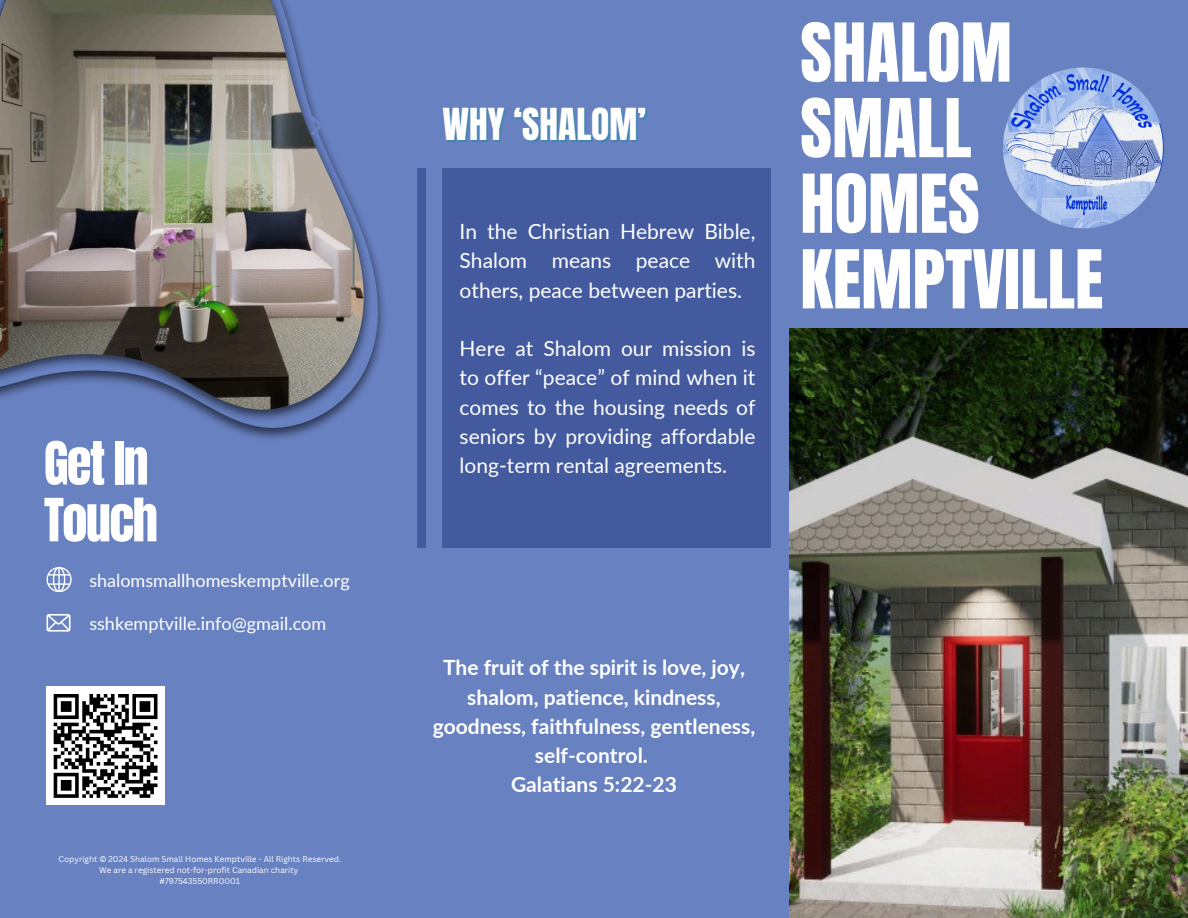
<style>
.page{position:relative;width:1188px;height:918px;background:#6881c1}
.page>*{position:absolute;margin:0;border:0;box-sizing:border-box;transform-origin:0 0}
.t1{font:68.85px/75.6px "Anton";color:#fff}
.t2{font:50.7px/56.8px "Anton";letter-spacing:-.035em;color:#fff}
.t3{font:37.5px "Anton";color:#fff}
.t4{font:21px/29.2px "Lato";color:#fff;text-align:justify}
.t5{font:700 21px/29.2px "Lato";color:#fff;text-align:center}
.t6{font:18px "Lato";color:#fff}
.t7{font:8.1px "Canva Sans";color:#fff}
</style>
<div class="page">
<img style="left:790px;top:328px;width:398px;height:590px">
<img style="left:227px;top:274px;width:157px;height:165px">
<div style="left:0;top:0;width:379px;height:428px;background:#6881c1"></div>
<img style="left:194px;top:226px;width:179px;height:197px">
<img style="left:0;top:0;width:364px;height:410px">
<svg style="left:311px;top:116px;width:53px;height:19px"></svg>
<div style="left:46px;top:687px;width:119px;height:118px;background:#fff"></div>
<svg style="left:50px;top:686px;width:111px;height:112px"></svg>
<svg style="left:46px;top:567px;width:25px;height:25px"></svg>
<svg style="left:47px;top:614px;width:23px;height:18px"></svg>
<div style="left:442px;top:168px;width:329px;height:380px;background:#445a9e"></div>
<div style="left:417px;top:168px;width:8px;height:380px;background:#445a9e"></div>
<img style="left:1003px;top:67px;width:161px;height:162px">
<p class="t2" style="left:44px;top:436px;width:116px">Get In<br>Touch</p>
<h6 class="t6" style="left:89px;top:570px;width:262px">shalomsmallhomeskemptville.org</h6>
<p class="t6" style="left:89px;top:612px;width:238px">sshkemptville.info@gmail.com</p>
<p class="t7" style="left:59px;top:853px;width:284px">Copyright © 2024 Shalom Small Homes Kemptville - All Rights Reserved.</p>
<p class="t7" style="left:99px;top:864px;width:201px">We are a registered not-for-profit Canadian charity</p>
<p class="t7" style="left:160px;top:876px;width:82px">#797543550RR0001</p>
<h2 class="t3" style="left:442px;top:98px;width:205px">WHY ‘SHALOM’</h2>
<h6 class="t4" style="left:460px;top:216px;width:297px">In the Christian Hebrew Bible, Shalom means peace with others, peace between parties.</h6>
<p class="t4" style="left:460px;top:333px;width:297px">Here at Shalom our mission is to offer “peace” of mind when it comes to the housing needs of seniors by providing affordable long-term rental agreements.</p>
<p class="t1" style="left:800px;top:16px;width:305px">SHALOM<br>SMALL<br>HOMES<br>KEMPTVILLE</p>
<p class="t5" style="left:433px;top:653px;width:324px">The fruit of the spirit is love, joy, shalom, patience, kindness, goodness, faithfulness, gentleness, self-control.<br>Galatians 5:22-23</p>
</div>
